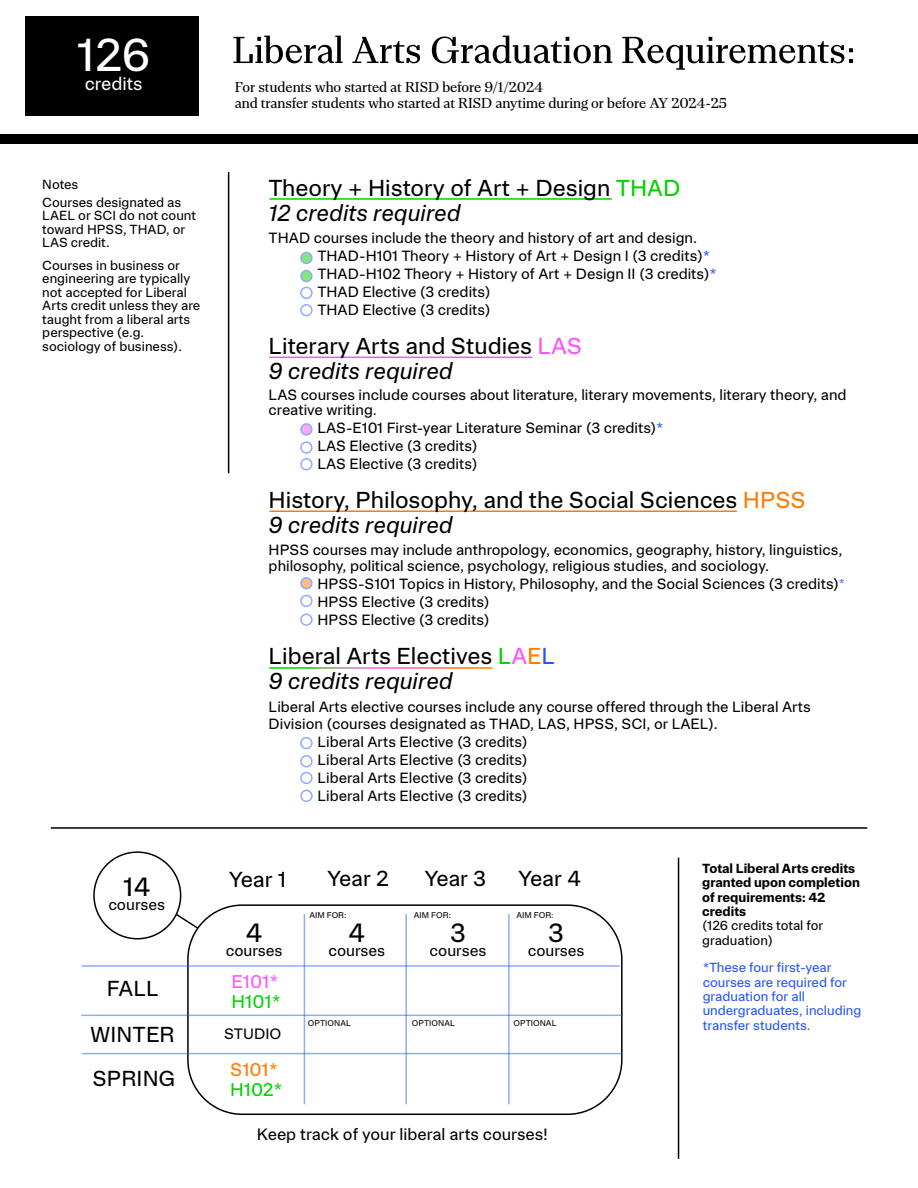
<style>
.page{position:relative;width:918px;height:1188px;background:#fff}
.page>*{position:absolute;margin:0;border:0;box-sizing:border-box;transform-origin:0 0}
.t1{font:42px "RISD Sans";color:#fff}
.t2{font:24px "RISD Sans";color:#000}
.t3{font:21px/25.2px "RISD Sans";color:#000}
.t4{font:19.8px "RISD Sans";color:#000}
.t5{font:16.8px "RISD Sans";color:#00d200}
.t6{font:16.8px "RISD Sans";color:#ff53fd}
.t7{font:16.8px "RISD Sans";color:#ff7b00}
.t8{font:16.5px "RISD Sans";color:#fff}
.t9{font:15px "RISD Sans";color:#000}
.t10{font:14.1px "RISD Sans";color:#000}
.t11{font:13.65px "RISD Sans";color:#000}
.t12{font:13.5px/18px "RISD Sans";color:#000}
.t13{font:13.05px/15.8px "RISD Serif Complete";color:#000}
.t14{font:12px/13.5px "RISD Sans";color:#000}
.t15{font:12px/14.4px "RISD Sans";color:#2353fe}
.t16{font:700 12px/14.4px "RISD Sans";color:#000}
.t17{font:7.65px "RISD Sans";color:#000}
.s1{color:#00d200}
.s2{font-style:italic}
.s3{color:#2353fe}
.s4{color:#ff53fd}
.s5{color:#ff7b00}
.s6{font-family:"RISD Serif Complete";font-size:13.05px;color:#2353fe}
</style>
<div class="page">
<div style="left:0;top:134px;width:918px;height:10px;background:#000"></div>
<svg style="left:233px;top:36px;width:110px;height:27px"></svg>
<svg style="left:352px;top:37px;width:68px;height:26px"></svg>
<svg style="left:432px;top:36px;width:180px;height:27px"></svg>
<svg style="left:622px;top:37px;width:231px;height:33px"></svg>
<div style="left:26px;top:17px;width:173px;height:99px;background:#000"></div>
<hr style="left:269px;top:510px;width:468px;height:2px;background:#ff7b00">
<hr style="left:269px;top:357px;width:263px;height:1px;background:#ff53fd">
<hr style="left:269px;top:198px;width:343px;height:2px;background:#00d200">
<div style="left:187px;top:904px;width:436px;height:211px;border:2px solid #000;border-radius:54px"></div>
<hr style="left:81px;top:965px;width:539px;height:2px;background:#2353fe">
<hr style="left:81px;top:1015px;width:542px;height:1px;background:#2353fe">
<hr style="left:82px;top:1053px;width:540px;height:1px;background:#2353fe">
<div style="left:93px;top:851px;width:88px;height:89px;border:2px solid #000;border-radius:50%"></div>
<hr style="left:228px;top:172px;width:1px;height:301px;background:#000">
<hr style="left:51px;top:827px;width:816px;height:2px;background:#000">
<hr style="left:678px;top:858px;width:1px;height:301px;background:#000">
<hr style="left:304px;top:914px;width:1px;height:190px;background:#2353fe">
<hr style="left:405px;top:914px;width:2px;height:190px;background:#2353fe">
<hr style="left:508px;top:914px;width:2px;height:190px;background:#2353fe">
<svg style="left:174px;top:912px;width:26px;height:18px"></svg>
<div style="left:301px;top:424px;width:11px;height:11px;background:#ffa9fe;border-radius:50%"></div>
<div style="left:300px;top:423px;width:13px;height:13px;border:2px solid #2353fe;border-radius:50%"></div>
<div style="left:300px;top:441px;width:13px;height:13px;border:2px solid #2353fe;border-radius:50%"></div>
<div style="left:300px;top:458px;width:13px;height:12px;border:2px solid #2353fe;border-radius:50%"></div>
<div style="left:300px;top:737px;width:13px;height:12px;border:2px solid #2353fe;border-radius:50%"></div>
<div style="left:300px;top:755px;width:13px;height:12px;border:2px solid #2353fe;border-radius:50%"></div>
<div style="left:300px;top:772px;width:13px;height:12px;border:2px solid #2353fe;border-radius:50%"></div>
<div style="left:301px;top:253px;width:11px;height:10px;background:#80e880;border-radius:50%"></div>
<div style="left:300px;top:252px;width:13px;height:12px;border:2px solid #2353fe;border-radius:50%"></div>
<div style="left:301px;top:271px;width:11px;height:11px;background:#80e880;border-radius:50%"></div>
<div style="left:300px;top:270px;width:13px;height:12px;border:2px solid #2353fe;border-radius:50%"></div>
<div style="left:300px;top:287px;width:13px;height:12px;border:2px solid #2353fe;border-radius:50%"></div>
<div style="left:300px;top:304px;width:13px;height:12px;border:2px solid #2353fe;border-radius:50%"></div>
<div style="left:301px;top:578px;width:11px;height:11px;background:#ffbd80;border-radius:50%"></div>
<div style="left:300px;top:577px;width:13px;height:12px;border:2px solid #2353fe;border-radius:50%"></div>
<div style="left:300px;top:595px;width:13px;height:12px;border:2px solid #2353fe;border-radius:50%"></div>
<div style="left:300px;top:613px;width:13px;height:13px;border:2px solid #2353fe;border-radius:50%"></div>
<div style="left:300px;top:790px;width:13px;height:12px;border:2px solid #2353fe;border-radius:50%"></div>
<h1 class="t1" style="left:77px;top:26px;width:75px">126</h1>
<p class="t8" style="left:85px;top:72px;width:59px">credits</p>
<p class="t13" style="left:235px;top:79px;width:494px">For students who started at RISD before 9/1/2024<br>and transfer students who started at RISD anytime during or before AY 2024-25</p>
<p class="t14" style="left:42px;top:174px;width:140px;line-height:18px">Notes<br>Courses designated as</p>
<p class="t14" style="left:42px;top:208px;width:155px">LAEL or SCI do not count toward HPSS, THAD, or<br>LAS credit.</p>
<p class="t14" style="left:42px;top:258px;width:160px">Courses in business or engineering are typically not accepted for Liberal<br>Arts credit unless they are taught from a liberal arts perspective (e.g. sociology of business).</p>
<h2 class="t2" style="left:123px;top:870px;width:29px">14</h2>
<p class="t10" style="left:108px;top:895px;width:58px">courses</p>
<h3 class="t3" style="left:269px;top:174px;width:413px">Theory + History of Art + Design <span class="s1">THAD<br></span><span class="s2">12 credits required</span></h3>
<p class="t12" style="left:317px;top:228px;width:401px;text-indent:-49px">THAD courses include the theory and history of art and design.<br>THAD-H101 Theory + History of Art + Design I (3 credits)<span class="s3">* </span>THAD-H102 Theory + History of Art + Design II (3 credits)<span class="s3">* </span>THAD Elective (3 credits)<br>THAD Elective (3 credits)</p>
<h3 class="t3" style="left:269px;top:332px;width:315px">Literary Arts and Studies <span class="s4">LAS<br></span><span class="s2">9 credits required</span></h3>
<p class="t12" style="left:269px;top:387px;width:580px;line-height:15px">LAS courses include courses about literature, literary movements, literary theory, and creative writing.</p>
<p class="t12" style="left:317px;top:418px;width:348px">LAS-E101 First-year Literature Seminar (3 credits)<span class="s3">*<br></span>LAS Elective (3 credits)<br>LAS Elective (3 credits)</p>
<h3 class="t3" style="left:269px;top:486px;width:539px">History, Philosophy, and the Social Sciences <span class="s5">HPSS<br></span><span class="s2">9 credits required</span></h3>
<p class="t12" style="left:269px;top:541px;width:575px;line-height:16.2px">HPSS courses may include anthropology, economics, geography, history, linguistics, philosophy, political science, psychology, religious studies, and sociology.</p>
<p class="t12" style="left:317px;top:575px;width:529px">HPSS-S101 Topics in History, Philosophy, and the Social Sciences (3 credits)<span class="s6">*<br></span>HPSS Elective (3 credits)<br>HPSS Elective (3 credits)</p>
<h3 class="t3" style="left:269px;top:642px;width:288px">Liberal Arts Electives <span class="s1">L</span><span class="s4">A</span><span class="s5">E</span><span class="s3">L<br></span><span class="s2">9 credits required</span></h3>
<p class="t12" style="left:269px;top:697px;width:544px">Liberal Arts elective courses include any course offered through the Liberal Arts</p>
<p class="t12" style="left:269px;top:715px;width:451px">Division (courses designated as THAD, LAS, HPSS, SCI, or LAEL).</p>
<p class="t12" style="left:317px;top:733px;width:212px">Liberal Arts Elective (3 credits)</p>
<p class="t12" style="left:317px;top:751px;width:212px">Liberal Arts Elective (3 credits)</p>
<p class="t12" style="left:317px;top:769px;width:212px">Liberal Arts Elective (3 credits)</p>
<p class="t12" style="left:317px;top:787px;width:212px">Liberal Arts Elective (3 credits)</p>
<h3 class="t4" style="left:229px;top:866px;width:59px">Year 1</h3>
<h3 class="t4" style="left:328px;top:865px;width:63px">Year 2</h3>
<h3 class="t4" style="left:425px;top:865px;width:63px">Year 3</h3>
<h3 class="t4" style="left:518px;top:865px;width:64px">Year 4</h3>
<h2 class="t2" style="left:246px;top:916px;width:19px">4</h2>
<p class="t10" style="left:226px;top:941px;width:58px">courses</p>
<p class="t17" style="left:309px;top:910px;width:39px">AIM FOR:</p>
<p class="t17" style="left:414px;top:910px;width:39px">AIM FOR:</p>
<p class="t17" style="left:516px;top:910px;width:39px">AIM FOR:</p>
<h2 class="t2" style="left:348px;top:916px;width:19px">4</h2>
<p class="t10" style="left:328px;top:941px;width:58px">courses</p>
<h2 class="t2" style="left:450px;top:916px;width:17px">3</h2>
<p class="t10" style="left:430px;top:941px;width:58px">courses</p>
<h2 class="t2" style="left:548px;top:916px;width:17px">3</h2>
<p class="t10" style="left:528px;top:941px;width:58px">courses</p>
<p class="t16" style="left:702px;top:860px;width:159px">Total Liberal Arts credits granted upon completion of requirements: 42 credits</p>
<p class="t14" style="left:702px;top:918px;width:123px;line-height:14.4px">(126 credits total for graduation)</p>
<h3 class="t4" style="left:107px;top:975px;width:54px">FALL</h3>
<p class="t6" style="left:232px;top:970px;width:49px">E101*</p>
<p class="t5" style="left:232px;top:990px;width:51px">H101*</p>
<h3 class="t4" style="left:90px;top:1021px;width:86px">WINTER</h3>
<p class="t11" style="left:224px;top:1025px;width:59px">STUDIO</p>
<h3 class="t4" style="left:93px;top:1065px;width:84px">SPRING</h3>
<p class="t7" style="left:230px;top:1058px;width:49px">S101*</p>
<p class="t5" style="left:230px;top:1079px;width:54px">H102*</p>
<p class="t17" style="left:308px;top:1017px;width:45px">OPTIONAL</p>
<p class="t17" style="left:412px;top:1017px;width:45px">OPTIONAL</p>
<p class="t17" style="left:514px;top:1017px;width:45px">OPTIONAL</p>
<p class="t9" style="left:257px;top:1124px;width:293px">Keep track of your liberal arts courses!</p>
<p class="t15" style="left:703px;top:960px;width:160px">*These four first-year courses are required for graduation for all undergraduates, including transfer students.</p>
</div>
